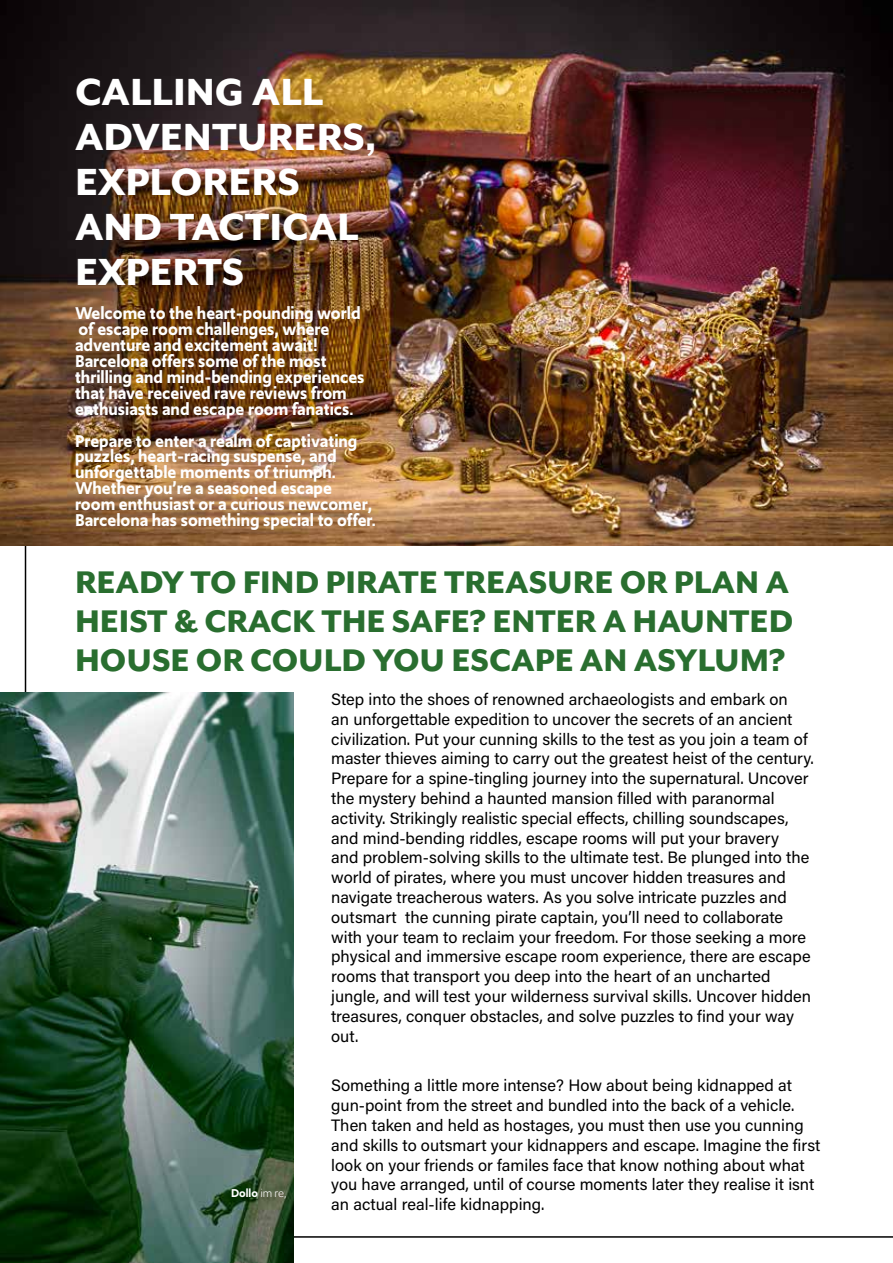
<style>
.page{position:relative;width:893px;height:1263px;background:#fff}
.page>*{position:absolute;margin:0;border:0;box-sizing:border-box;transform-origin:0 0}
.t1{font:800 43.5px/45px "Mr Eaves Mod OT";color:#fff}
.t2{font:800 36px/39px "Mr Eaves Mod OT";color:#296e2f;text-align:justify}
.t3{font:600 18px/15.9px "Upgrade";color:#fff}
.t4{font:16.5px/19.8px "Acumin Variable Concept";color:#000}
.t5{font:600 12px "Upgrade";color:#fff}
.s1{font-weight:400}
</style>
<div class="page">
<hr style="left:25px;top:75px;width:1px;height:1114px;background:#000">
<hr style="left:75px;top:1236px;width:818px;height:2px;background:#000">
<img style="left:0;top:0;width:893px;height:545px">
<img style="left:0;top:693px;width:294px;height:570px">
<h1 class="t1" style="left:75px;top:69px;width:303px">CALLING ALL<br>ADVENTURERS,<br>EXPLORERS<br>AND TACTICAL<br>EXPERTS</h1>
<p class="t3" style="left:75px;top:305px;width:291px">Welcome to the heart-pounding world of escape room challenges, where adventure and excitement await!<br>Barcelona offers some of the most thrilling and mind-bending experiences that have received rave reviews from enthusiasts and escape room fanatics.</p>
<p class="t3" style="left:75px;top:433px;width:302px">Prepare to enter a realm of captivating puzzles, heart-racing suspense, and unforgettable moments of triumph.<br>Whether you’re a seasoned escape room enthusiast or a curious newcomer, Barcelona has something special to offer.</p>
<h2 class="t2" style="left:75px;top:561px;width:720px">READY TO FIND PIRATE TREASURE OR PLAN A HEIST &amp; CRACK THE SAFE? ENTER A HAUNTED HOUSE OR COULD YOU ESCAPE AN ASYLUM?</h2>
<p class="t4" style="left:331px;top:689px;width:484px">Step into the shoes of renowned archaeologists and embark on<br>an unforgettable expedition to uncover the secrets of an ancient civilization. Put your cunning skills to the test as you join a team of master thieves aiming to carry out the greatest heist of the century.<br>Prepare for a spine-tingling journey into the supernatural. Uncover the mystery behind a haunted mansion filled with paranormal activity. Strikingly realistic special effects, chilling soundscapes, and mind-bending riddles, escape rooms will put your bravery<br>and problem-solving skills to the ultimate test. Be plunged into the world of pirates, where you must uncover hidden treasures and navigate treacherous waters. As you solve intricate puzzles and outsmart the cunning pirate captain, you’ll need to collaborate with your team to reclaim your freedom. For those seeking a more physical and immersive escape room experience, there are escape rooms that transport you deep into the heart of an uncharted jungle, and will test your wilderness survival skills. Uncover hidden treasures, conquer obstacles, and solve puzzles to find your way out.</p>
<p class="t4" style="left:331px;top:1075px;width:491px">Something a little more intense? How about being kidnapped at gun-point from the street and bundled into the back of a vehicle.<br>Then taken and held as hostages, you must then use you cunning and skills to outsmart your kidnappers and escape. Imagine the first look on your friends or familes face that know nothing about what you have arranged, until of course moments later they realise it isnt an actual real-life kidnapping.</p>
<p class="t5" style="left:231px;top:1185px;width:57px">Dollo <span class="s1">im re,</span></p>
</div>
